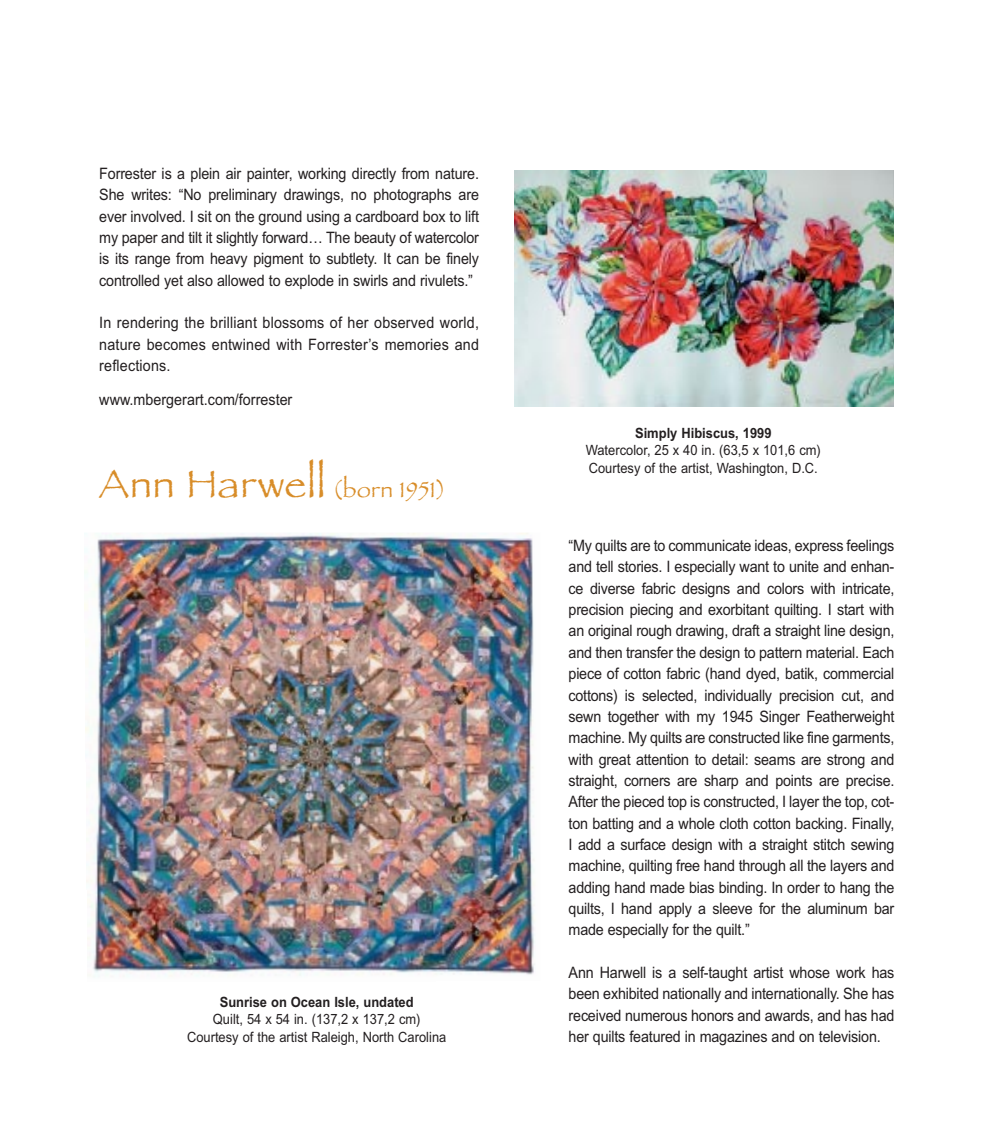
<style>
.page{position:relative;width:993px;height:1141px;background:#fff}
.page>*{position:absolute;margin:0;border:0;box-sizing:border-box;transform-origin:0 0}
.t1{font:40.25px "Papyrus";letter-spacing:.02em;color:#d88d29}
.t2{font:15.75px/21.3px "Arial Narrow";letter-spacing:-.01em;color:#231f20;text-align:justify;scale:1.11 1}
.t3{font:14.17px/17.5px "Arial Narrow";color:#231f20;text-align:center;scale:1.11 1}
.t4{font:700 14.17px "Arial Narrow";color:#231f20;scale:1.11 1}
.s1{font-size:22.75px}
</style>
<div class="page">
<img style="left:514px;top:171px;width:379px;height:235px">
<img style="left:85px;top:533px;width:450px;height:444px">
<p class="t2" style="left:99px;top:164px;width:343px">Forrester is a plein air painter, working directly from nature.<br>She writes: “No preliminary drawings, no photographs are ever involved. I sit on the ground using a cardboard box to lift my paper and tilt it slightly forward… The beauty of watercolor is its range from heavy pigment to subtlety. It can be finely controlled yet also allowed to explode in swirls and rivulets.”</p>
<p class="t2" style="left:99px;top:314px;width:343px">In rendering the brilliant blossoms of her observed world, nature becomes entwined with Forrester’s memories and reflections.</p>
<p class="t2" style="left:99px;top:390px;width:175px">www.mbergerart.com/forrester</p>
<h1 class="t1" style="left:99px;top:460px;width:348px">Ann Harwell <span class="s1">(born 1951)</span></h1>
<p class="t4" style="left:220px;top:997px;width:176px">Sunrise on Ocean Isle, undated</p>
<p class="t3" style="left:187px;top:1012px;width:235px">Quilt, 54 x 54 in. (137,2 x 137,2 cm)<br>Courtesy of the artist Raleigh, North Carolina</p>
<p class="t4" style="left:635px;top:427px;width:124px">Simply Hibiscus, 1999</p>
<p class="t3" style="left:585px;top:443px;width:213px;text-align:left">Watercolor, 25 x 40 in. (63,5 x 101,6 cm)<br>Courtesy of the artist, Washington, D.C.</p>
<p class="t2" style="left:568px;top:536px;width:295px">“My quilts are to communicate ideas, express feelings and tell stories. I especially want to unite and enhan&shy;ce diverse fabric designs and colors with intricate, precision piecing and exorbitant quilting. I start with an original rough drawing, draft a straight line design, and then transfer the design to pattern material. Each piece of cotton fabric (hand dyed, batik, commercial cottons) is selected, individually precision cut, and sewn together with my 1945 Singer Featherweight machine. My quilts are constructed like fine garments, with great attention to detail: seams are strong and straight, corners are sharp and points are precise.<br>After the pieced top is constructed, I layer the top, cot&shy;ton batting and a whole cloth cotton backing. Finally, I add a surface design with a straight stitch sewing machine, quilting free hand through all the layers and adding hand made bias binding. In order to hang the quilts, I hand apply a sleeve for the aluminum bar made especially for the quilt.”</p>
<p class="t2" style="left:568px;top:963px;width:295px">Ann Harwell is a self-taught artist whose work has been exhibited nationally and internationally. She has received numerous honors and awards, and has had her quilts featured in magazines and on television.</p>
</div>
